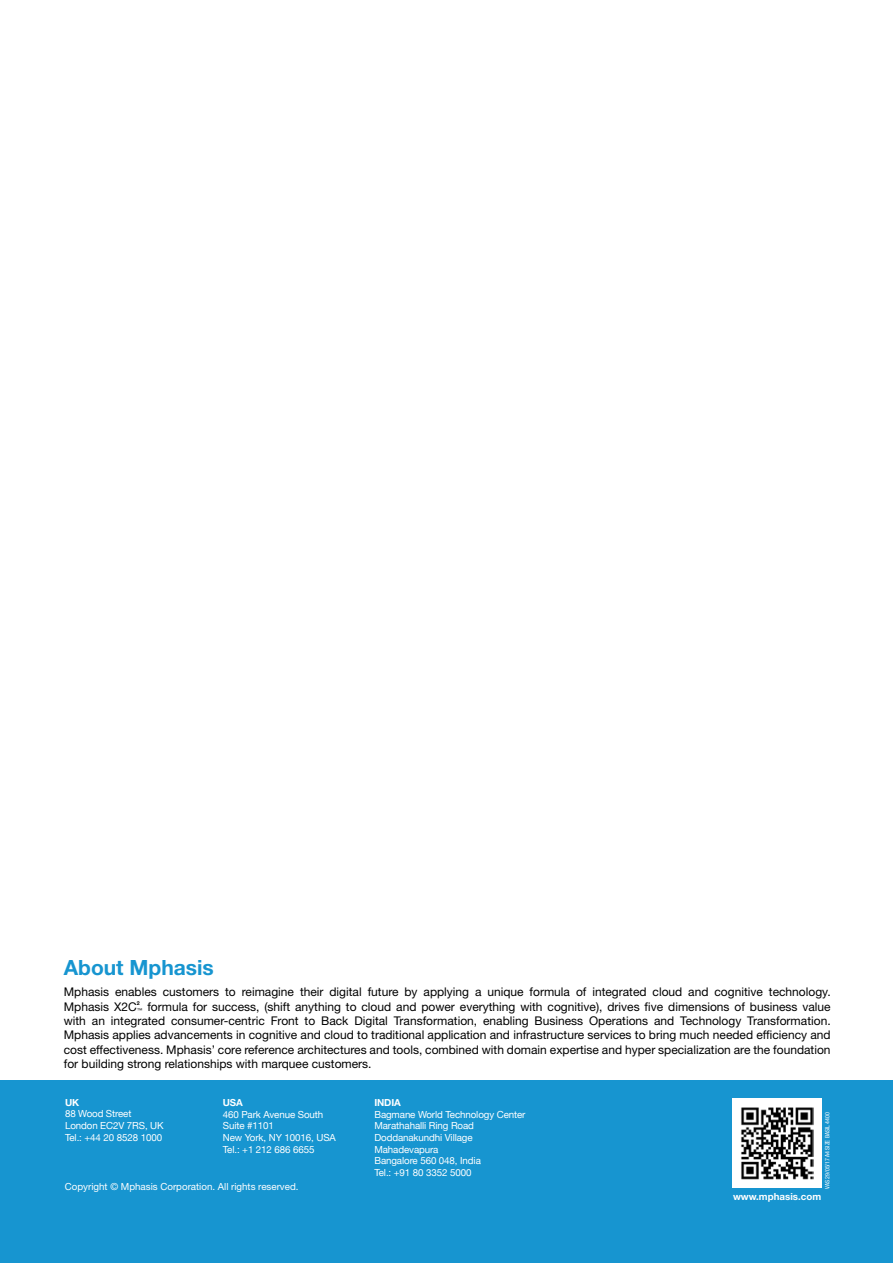
<style>
.page{position:relative;width:893px;height:1263px;background:#fff}
.page>*{position:absolute;margin:0;border:0;box-sizing:border-box;transform-origin:0 0}
.t1{font:700 21px "Helvetica Neue LT Std";color:#1795d0}
.t2{font:12px/14.4px "Helvetica Neue LT Std";color:#000}
.t3{font:9.75px/11.7px "Helvetica Neue";letter-spacing:-.01em;color:#fff}
.t4{font:9.75px "Helvetica Neue LT Std";color:#fff}
.t5{font:700 9.75px "Helvetica Neue LT Std";color:#fff}
.t6{font:condensed 6px "Helvetica Neue LT Std";color:#fff}
.t7{font:700 5.25px "Helvetica Neue LT Std";color:#000}
.t8{font:5.25px "Helvetica Neue LT Std";color:#000}
</style>
<div class="page">
<div style="left:0;top:1080px;width:893px;height:183px;background:#1795d0"></div>
<div style="left:732px;top:1098px;width:90px;height:90px;background:#fff"></div>
<img style="left:741px;top:1107px;width:73px;height:73px">
<h1 class="t1" style="left:64px;top:955px;width:152px">About Mphasis</h1>
<p class="t2" style="left:64px;top:984px;width:768px">Mphasis enables customers to reimagine their digital future by applying a unique formula of integrated cloud and cognitive technology.<br>Mphasis X2C</p>
<p class="t7" style="left:137px;top:999px;width:4px">2</p>
<p class="t8" style="left:137px;top:1007px;width:7px">™</p>
<p class="t2" style="left:64px;top:999px;width:768px;text-align:justify;text-indent:84px">formula for success, (shift anything to cloud and power everything with cognitive), drives five dimensions of business value with an integrated consumer-centric Front to Back Digital Transformation, enabling Business Operations and Technology Transformation.<br>Mphasis applies advancements in cognitive and cloud to traditional application and infrastructure services to bring much needed efficiency and cost effectiveness. Mphasis’ core reference architectures and tools, combined with domain expertise and hyper specialization are the foundation for building strong relationships with marquee customers.</p>
<p class="t5" style="left:65px;top:1096px;width:16px">UK</p>
<p class="t3" style="left:65px;top:1108px;width:100px">88 Wood Street<br>London EC2V 7RS, UK<br>Tel.: +44 20 8528 1000</p>
<p class="t5" style="left:223px;top:1096px;width:22px">USA</p>
<p class="t3" style="left:223px;top:1108px;width:115px">460 Park Avenue South<br>Suite #1101<br>New York, NY 10016, USA<br>Tel.: +1 212 686 6655</p>
<p class="t4" style="left:65px;top:1181px;width:235px">Copyright © Mphasis Corporation. All rights reserved.</p>
<p class="t5" style="left:374px;top:1096px;width:28px">INDIA</p>
<p class="t3" style="left:374px;top:1108px;width:153px">Bagmane World Technology Center<br>Marathahalli Ring Road<br>Doddanakundhi Village<br>Mahadevapura<br>Bangalore 560 048, India<br>Tel.: +91 80 3352 5000</p>
<p class="t6" style="left:824px;top:1189px;width:78px;rotate:-90deg">VAS 29/05/17 A4 SIZE BASIL 4400</p>
<p class="t5" style="left:733px;top:1190px;width:90px">www.mphasis.com</p>
</div>
